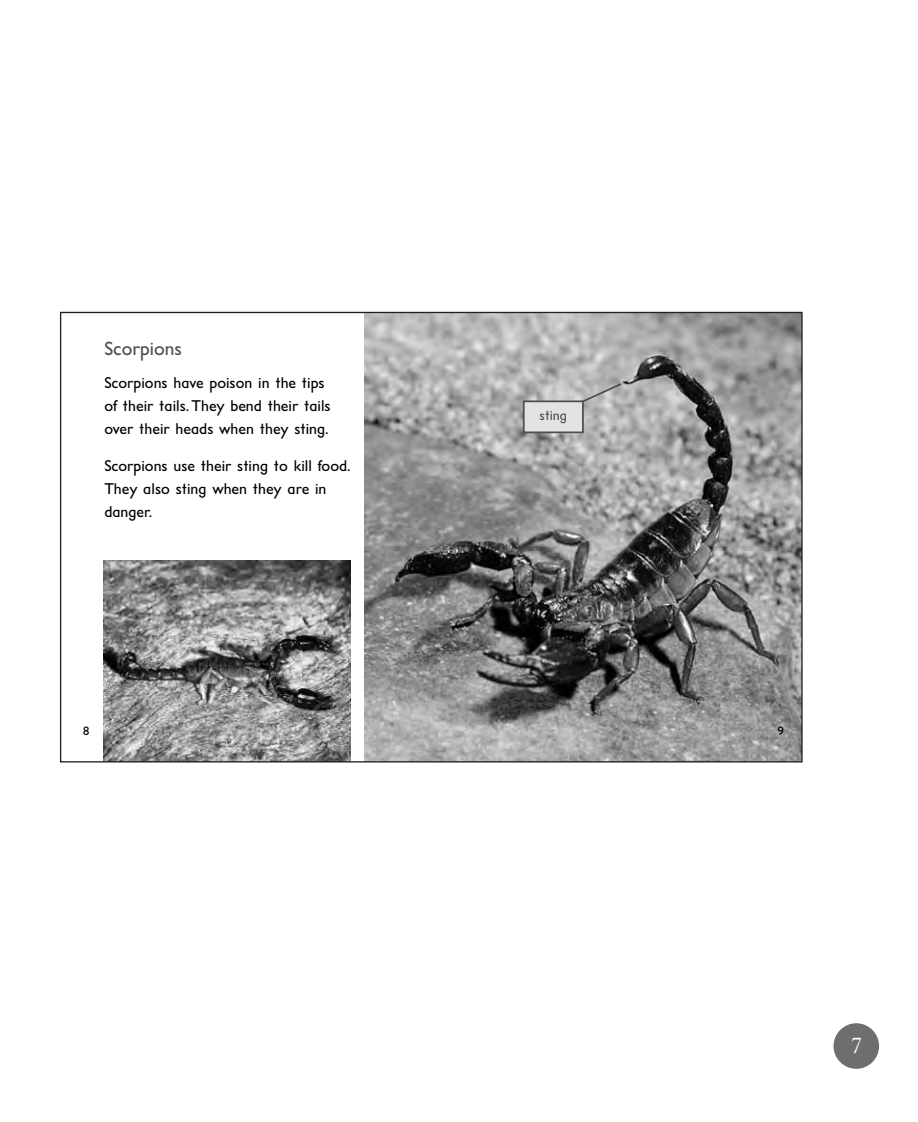
<style>
.page{position:relative;width:918px;height:1122px;background:#fff}
.page>*{position:absolute;margin:0;border:0;box-sizing:border-box;transform-origin:0 0}
.t1{font:300 22px "Aldine 721 BT";color:#fff}
.t2{font:19.4px "El Sans Schlbk";color:#4e4e4e}
.t3{font:15.8px/22.8px "El Sans Schlbk";color:#000}
.t4{font:14px "El Sans Schlbk";color:#4e4e4e}
.t5{font:12.4px "El Sans Schlbk";color:#000;scale:1.07 1}
.t6{font:12.4px "El Sans Schlbk";color:#000}
</style>
<div class="page">
<div style="left:834px;top:1023px;width:45px;height:46px;background:#6d6e70;border-radius:50%"></div>
<img style="left:365px;top:314px;width:436px;height:447px">
<img style="left:104px;top:560px;width:246px;height:201px">
<div style="left:525px;top:402px;width:57px;height:29px;background:#e3e3e3"></div>
<div style="left:523px;top:400px;width:61px;height:33px;border:2px solid #4e4e4e"></div>
<svg style="left:581px;top:382px;width:42px;height:22px"></svg>
<p class="t2" style="left:104px;top:342px;width:79px">Scorpions</p>
<p class="t3" style="left:104px;top:373px;width:228px">Scorpions have poison in the tips of their tails. They bend their tails over their heads when they sting.</p>
<p class="t3" style="left:104px;top:457px;width:248px">Scorpions use their sting to kill food.<br>They also sting when they are in danger.</p>
<p class="t6" style="left:83px;top:727px;width:8px">8</p>
<p class="t4" style="left:540px;top:410px;width:29px">sting</p>
<p class="t5" style="left:777px;top:727px;width:8px">9</p>
<h1 class="t1" style="left:851px;top:1037px;width:12px">7</h1>
</div>
